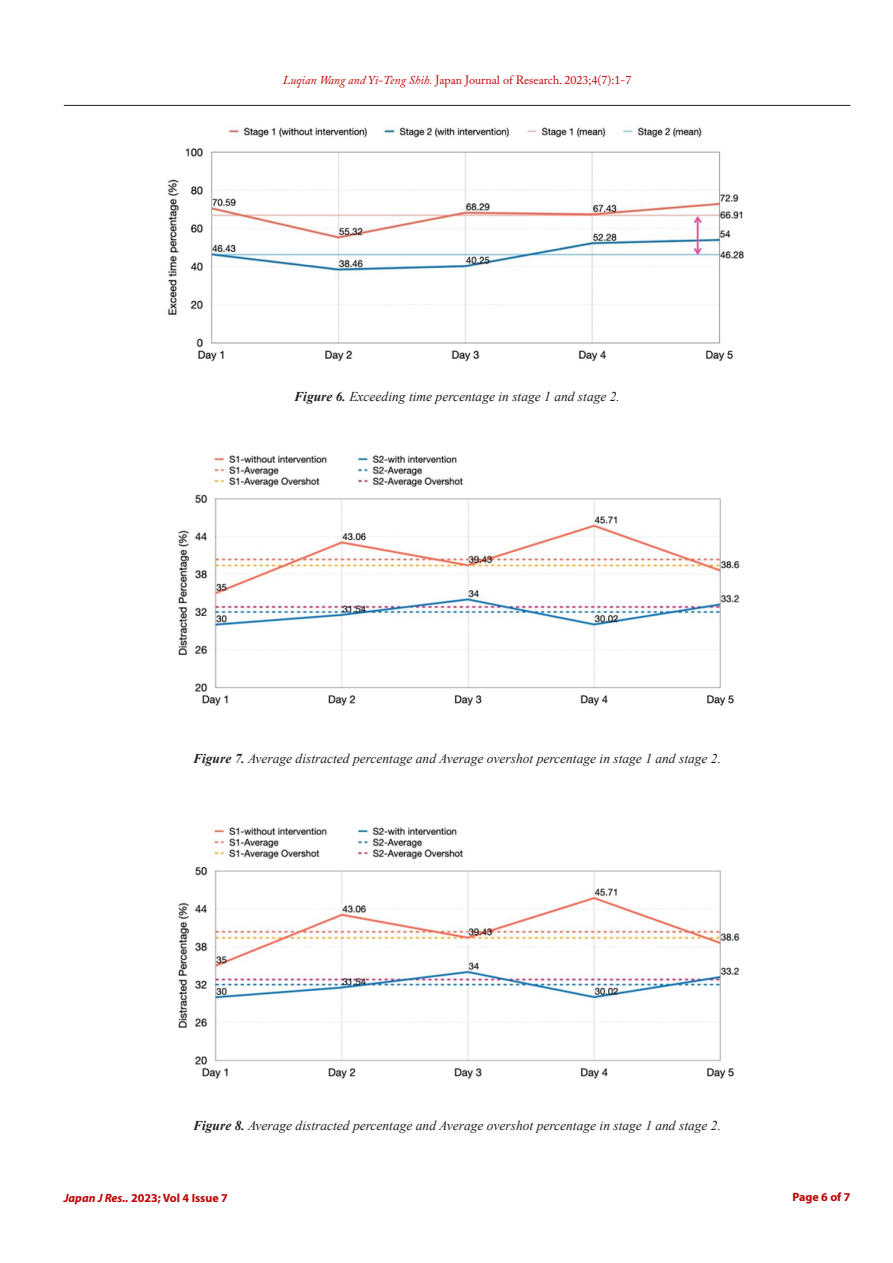
<style>
.page{position:relative;width:893px;height:1263px;background:#fff}
.page>*{position:absolute;margin:0;border:0;box-sizing:border-box;transform-origin:0 0}
.t1{font:italic 13.5px "Times New Roman";color:#231f20}
.t2{font:12px "Adobe Caslon Pro";color:#c00000}
.t3{font:700 12px "Myriad Pro";color:#c00000}
.s1{font-style:italic}
.s2{font-weight:700}
</style>
<div class="page">
<hr style="left:64px;top:105px;width:786px;height:1px;background:#231f20">
<img style="left:168px;top:127px;width:576px;height:234px">
<img style="left:178px;top:455px;width:562px;height:251px">
<img style="left:178px;top:827px;width:561px;height:252px">
<p class="t2" style="left:283px;top:73px;width:350px"><span class="s1">Luqian Wang and Yi-Teng Shih.</span> Japan Journal of Research. 2023;4(7):1-7</p>
<p class="t1" style="left:294px;top:387px;width:327px"><span class="s2">Figure 6.</span> Exceeding time percentage in stage 1 and stage 2.</p>
<p class="t1" style="left:193px;top:749px;width:529px"><span class="s2">Figure 7.</span> Average distracted percentage and Average overshot percentage in stage 1 and stage 2.</p>
<p class="t1" style="left:193px;top:1116px;width:529px"><span class="s2">Figure 8.</span> Average distracted percentage and Average overshot percentage in stage 1 and stage 2.</p>
<p class="t3" style="left:64px;top:1190px;width:166px"><span class="s1">Japan J Res..</span> 2023; Vol 4 Issue 7</p>
<p class="t3" style="left:792px;top:1189px;width:60px">Page 6 of 7</p>
</div>
